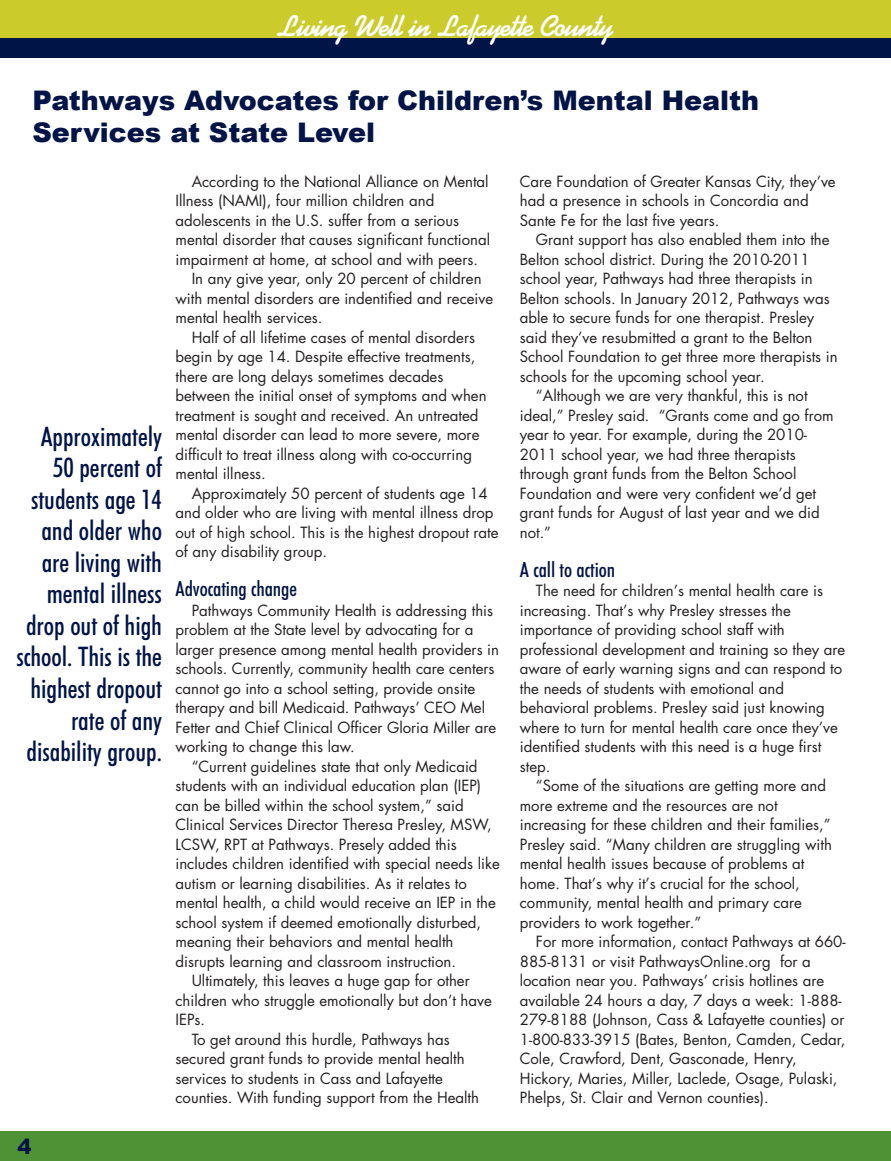
<style>
.page{position:relative;width:891px;height:1161px;background:#fff}
.page>*{position:absolute;margin:0;border:0;box-sizing:border-box;transform-origin:0 0}
.t1{font:30px "Diner Script";letter-spacing:-.05em;color:#fff}
.t2{font:27px/31.5px "Futuri Condensed SW";color:#001447;text-align:right}
.t3{font:900 27px/32.4px "Arial";color:#001447}
.t4{font:21px "Futuri Condensed SW";color:#001447}
.t5{font:900 21px "Arial";color:#001447}
.t6{font:15px/19.5px "Futura";color:#231f20}
</style>
<div class="page">
<div style="left:0;top:0;width:891px;height:43px;background:#cbcc2b"></div>
<div style="left:0;top:38px;width:891px;height:19px;background:#001447"></div>
<div style="left:0;top:1132px;width:891px;height:29px;background:#4f9236"></div>
<h1 class="t1" style="left:277px;top:8px;width:339px">Living Well in Lafayette County</h1>
<h2 class="t3" style="left:32px;top:83px;width:728px">Pathways Advocates for Children’s Mental Health<br>Services at State Level</h2>
<h2 class="t2" style="left:16px;top:421px;width:147px">Approximately<br>50 percent of students age 14 and older who are living with mental illness drop out of high school. This is the highest dropout rate of any disability group.</h2>
<h3 class="t5" style="left:18px;top:1131px;width:16px">4</h3>
<p class="t6" style="left:192px;top:173px;width:298px">According to the National Alliance on Mental</p>
<p class="t6" style="left:176px;top:193px;width:260px">Illness (NAMI), four million children and</p>
<p class="t6" style="left:176px;top:212px;width:285px">adolescents in the U.S. suffer from a serious</p>
<p class="t6" style="left:176px;top:232px;width:316px">mental disorder that causes significant functional</p>
<p class="t6" style="left:176px;top:251px;width:304px">impairment at home, at school and with peers.</p>
<p class="t6" style="left:192px;top:271px;width:291px">In any give year, only 20 percent of children</p>
<p class="t6" style="left:176px;top:290px;width:319px">with mental disorders are indentified and receive</p>
<p class="t6" style="left:176px;top:310px;width:148px">mental health services.</p>
<p class="t6" style="left:192px;top:329px;width:285px">Half of all lifetime cases of mental disorders</p>
<p class="t6" style="left:176px;top:349px;width:301px">begin by age 14. Despite effective treatments,</p>
<p class="t6" style="left:176px;top:368px;width:269px">there are long delays sometimes decades</p>
<p class="t6" style="left:176px;top:388px;width:313px">between the initial onset of symptoms and when</p>
<p class="t6" style="left:176px;top:407px;width:304px">treatment is sought and received. An untreated</p>
<p class="t6" style="left:176px;top:427px;width:305px">mental disorder can lead to more severe, more</p>
<p class="t6" style="left:176px;top:446px;width:298px">difficult to treat illness along with co-occurring</p>
<p class="t6" style="left:176px;top:466px;width:92px">mental illness.</p>
<p class="t6" style="left:192px;top:485px;width:298px">Approximately 50 percent of students age 14</p>
<p class="t6" style="left:176px;top:505px;width:319px">and older who are living with mental illness drop</p>
<p class="t6" style="left:176px;top:524px;width:325px">out of high school. This is the highest dropout rate</p>
<p class="t6" style="left:176px;top:544px;width:153px">of any disability group.</p>
<h3 class="t4" style="left:176px;top:577px;width:123px">Advocating change</h3>
<p class="t6" style="left:176px;top:602px;width:325px;text-indent:16px">Pathways Community Health is addressing this problem at the State level by advocating for a larger presence among mental health providers in schools. Currently, community health care centers cannot go into a school setting, provide onsite therapy and bill Medicaid. Pathways’ CEO Mel Fetter and Chief Clinical Officer Gloria Miller are working to change this law.</p>
<p class="t6" style="left:192px;top:758px;width:287px">“Current guidelines state that only Medicaid</p>
<p class="t6" style="left:176px;top:778px;width:307px">students with an individual education plan (IEP)</p>
<p class="t6" style="left:176px;top:797px;width:290px">can be billed within the school system,” said</p>
<p class="t6" style="left:176px;top:817px;width:318px">Clinical Services Director Theresa Presley, MSW,</p>
<p class="t6" style="left:176px;top:836px;width:283px">LCSW, RPT at Pathways. Presely added this</p>
<p class="t6" style="left:176px;top:856px;width:326px">includes children identified with special needs like</p>
<p class="t6" style="left:176px;top:875px;width:293px">autism or learning disabilities. As it relates to</p>
<p class="t6" style="left:176px;top:895px;width:322px">mental health, a child would receive an IEP in the</p>
<p class="t6" style="left:176px;top:914px;width:307px">school system if deemed emotionally disturbed,</p>
<p class="t6" style="left:176px;top:934px;width:280px">meaning their behaviors and mental health</p>
<p class="t6" style="left:176px;top:953px;width:282px">disrupts learning and classroom instruction.</p>
<p class="t6" style="left:192px;top:973px;width:280px">Ultimately, this leaves a huge gap for other</p>
<p class="t6" style="left:176px;top:992px;width:318px">children who struggle emotionally but don’t have</p>
<p class="t6" style="left:176px;top:1012px;width:31px">IEPs.</p>
<p class="t6" style="left:192px;top:1031px;width:260px">To get around this hurdle, Pathways has</p>
<p class="t6" style="left:176px;top:1051px;width:291px">secured grant funds to provide mental health</p>
<p class="t6" style="left:176px;top:1070px;width:269px">services to students in Cass and Lafayette</p>
<p class="t6" style="left:176px;top:1090px;width:305px">counties. With funding support from the Health</p>
<p class="t6" style="left:520px;top:173px;width:317px">Care Foundation of Greater Kansas City, they’ve had a presence in schools in Concordia and<br>Sante Fe for the last five years.</p>
<p class="t6" style="left:536px;top:232px;width:295px">Grant support has also enabled them into the</p>
<p class="t6" style="left:520px;top:251px;width:291px">Belton school district. During the 2010-2011</p>
<p class="t6" style="left:520px;top:271px;width:294px">school year, Pathways had three therapists in</p>
<p class="t6" style="left:520px;top:290px;width:311px">Belton schools. In January 2012, Pathways was</p>
<p class="t6" style="left:520px;top:310px;width:296px">able to secure funds for one therapist. Presley</p>
<p class="t6" style="left:520px;top:329px;width:294px">said they’ve resubmitted a grant to the Belton</p>
<p class="t6" style="left:520px;top:349px;width:319px">School Foundation to get three more therapists in</p>
<p class="t6" style="left:520px;top:368px;width:246px">schools for the upcoming school year.</p>
<p class="t6" style="left:536px;top:388px;width:273px">“Although we are very thankful, this is not</p>
<p class="t6" style="left:520px;top:407px;width:315px">ideal,” Presley said. “Grants come and go from</p>
<p class="t6" style="left:520px;top:427px;width:289px">year to year. For example, during the 2010-</p>
<p class="t6" style="left:520px;top:446px;width:277px">2011 school year, we had three therapists</p>
<p class="t6" style="left:520px;top:466px;width:278px">through grant funds from the Belton School</p>
<p class="t6" style="left:520px;top:485px;width:298px">Foundation and were very confident we’d get</p>
<p class="t6" style="left:520px;top:505px;width:301px">grant funds for August of last year and we did</p>
<p class="t6" style="left:520px;top:524px;width:33px">not.”</p>
<h3 class="t4" style="left:520px;top:557px;width:97px">A call to action</h3>
<p class="t6" style="left:520px;top:583px;width:327px;text-indent:16px">The need for children’s mental health care is increasing. That’s why Presley stresses the importance of providing school staff with professional development and training so they are aware of early warning signs and can respond to the needs of students with emotional and behavioral problems. Presley said just knowing where to turn for mental health care once they’ve identified students with this need is a huge first step.</p>
<p class="t6" style="left:520px;top:778px;width:314px;text-indent:16px">“Some of the situations are getting more and more extreme and the resources are not increasing for these children and their families,” Presley said. “Many children are struggling with mental health issues because of problems at home. That’s why it’s crucial for the school, community, mental health and primary care providers to work together.”</p>
<p class="t6" style="left:520px;top:934px;width:327px;text-indent:16px">For more information, contact Pathways at 660- 885-8131 or visit PathwaysOnline.org for a location near you. Pathways’ crisis hotlines are available 24 hours a day, 7 days a week: 1-888- 279-8188 (Johnson, Cass &amp; Lafayette counties) or 1-800-833-3915 (Bates, Benton, Camden, Cedar, Cole, Crawford, Dent, Gasconade, Henry, Hickory, Maries, Miller, Laclede, Osage, Pulaski, Phelps, St. Clair and Vernon counties).</p>
</div>
